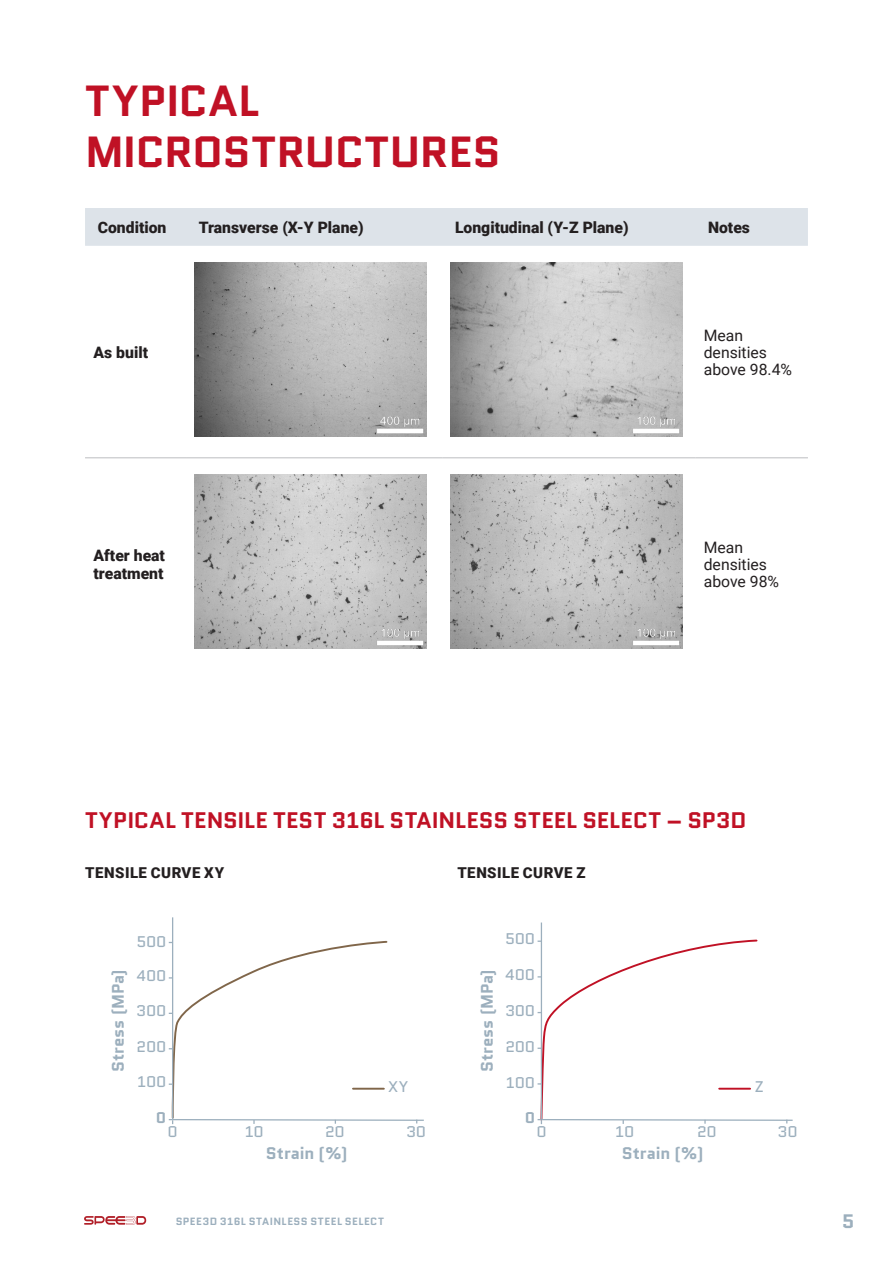
<style>
.page{position:relative;width:893px;height:1263px;background:#fff}
.page>*{position:absolute;margin:0;border:0;box-sizing:border-box;transform-origin:0 0}
.Headings{font:700 43.5px/51px "Quantico";letter-spacing:-.005em;color:#c01125}
.Headings_without_underline{font:700 22.5px "Quantico";letter-spacing:.005em;color:#c01125}
.t1{font:700 19.5px "Quantico";color:#9cafbd}
.t2{font:700 16.8px "Quantico";letter-spacing:-.005em;color:#9cafbd}
.t3{font:900 15.75px/18.9px "Roboto";color:#231f20}
.t4{font:15.75px/17.2px "Roboto";color:#231f20}
.t5{font:15.45px "Quantico";letter-spacing:-.02em;color:#9cafbd}
.t6{font:700 15.45px "Quantico";color:#9cafbd}
.Office_Headings{font:900 15px "Roboto";letter-spacing:.03em;color:#231f20}
.t7{font:700 10.5px "Quantico";letter-spacing:.045em;color:#9cafbd}
</style>
<div class="page">
<svg style="left:84px;top:1216px;width:62px;height:9px"></svg>
<div style="left:85px;top:208px;width:723px;height:38px;background:#dde3e9"></div>
<hr style="left:85px;top:457px;width:101px;height:1px;background:#bcbdc0">
<hr style="left:186px;top:457px;width:256px;height:1px;background:#bcbdc0">
<hr style="left:442px;top:457px;width:253px;height:1px;background:#bcbdc0">
<hr style="left:695px;top:457px;width:113px;height:1px;background:#bcbdc0">
<img style="left:195px;top:263px;width:231px;height:174px">
<img style="left:451px;top:263px;width:231px;height:174px">
<img style="left:195px;top:475px;width:231px;height:174px">
<img style="left:451px;top:475px;width:231px;height:174px">
<hr style="left:172px;top:917px;width:1px;height:202px;background:#9cafbd">
<svg style="left:169px;top:940px;width:255px;height:184px"></svg>
<hr style="left:353px;top:1088px;width:31px;height:2px;background:#80664a">
<hr style="left:541px;top:922px;width:1px;height:197px;background:#9cafbd">
<svg style="left:538px;top:938px;width:255px;height:186px"></svg>
<hr style="left:719px;top:1088px;width:31px;height:2px;background:#c01125">
<p class="Headings" style="left:85px;top:75px;width:417px">TYPICAL<br>MICROSTRUCTURES</p>
<p class="t3" style="left:98px;top:217px;width:70px">Condition</p>
<p class="t3" style="left:199px;top:217px;width:166px">Transverse (X-Y Plane)</p>
<p class="t3" style="left:455px;top:217px;width:175px">Longitudinal (Y-Z Plane)</p>
<p class="t3" style="left:708px;top:217px;width:43px">Notes</p>
<p class="t3" style="left:94px;top:342px;width:56px">As built</p>
<p class="t4" style="left:704px;top:326px;width:90px">Mean densities above 98.4%</p>
<p class="t3" style="left:94px;top:545px;width:73px">After heat treatment</p>
<p class="t4" style="left:704px;top:538px;width:77px">Mean densities above 98%</p>
<p class="Headings_without_underline" style="left:85px;top:804px;width:663px">TYPICAL TENSILE TEST 316L STAINLESS STEEL SELECT – SP3D</p>
<p class="Office_Headings" style="left:85px;top:862px;width:140px">TENSILE CURVE XY</p>
<p class="Office_Headings" style="left:457px;top:862px;width:130px">TENSILE CURVE Z</p>
<p class="t2" style="left:106px;top:1072px;width:105px;rotate:-90deg">Stress (MPa)</p>
<p class="t5" style="left:136px;top:931px;width:31px">500</p>
<p class="t5" style="left:136px;top:965px;width:31px">400</p>
<p class="t5" style="left:136px;top:1000px;width:32px">300</p>
<p class="t5" style="left:137px;top:1036px;width:31px">200</p>
<p class="t5" style="left:137px;top:1071px;width:31px">100</p>
<p class="t6" style="left:156px;top:1106px;width:12px">0</p>
<p class="t5" style="left:388px;top:1076px;width:22px">XY</p>
<p class="t5" style="left:168px;top:1121px;width:12px">0</p>
<p class="t5" style="left:245px;top:1121px;width:21px">10</p>
<p class="t5" style="left:325px;top:1121px;width:21px">20</p>
<p class="t5" style="left:406px;top:1121px;width:22px">30</p>
<p class="t2" style="left:266px;top:1141px;width:83px">Strain (%)</p>
<p class="t5" style="left:505px;top:928px;width:31px">500</p>
<p class="t2" style="left:475px;top:1072px;width:105px;rotate:-90deg">Stress (MPa)</p>
<p class="t5" style="left:505px;top:964px;width:31px">400</p>
<p class="t5" style="left:505px;top:1000px;width:32px">300</p>
<p class="t5" style="left:505px;top:1036px;width:31px">200</p>
<p class="t5" style="left:506px;top:1072px;width:31px">100</p>
<p class="t6" style="left:525px;top:1106px;width:12px">0</p>
<p class="t5" style="left:755px;top:1076px;width:11px">Z</p>
<p class="t5" style="left:536px;top:1121px;width:12px">0</p>
<p class="t5" style="left:615px;top:1121px;width:21px">10</p>
<p class="t5" style="left:697px;top:1121px;width:21px">20</p>
<p class="t5" style="left:777px;top:1121px;width:22px">30</p>
<p class="t2" style="left:622px;top:1141px;width:83px">Strain (%)</p>
<p class="t7" style="left:176px;top:1213px;width:210px">SPEE3D 316L STAINLESS STEEL SELECT</p>
<p class="t1" style="left:842px;top:1207px;width:14px">5</p>
</div>
